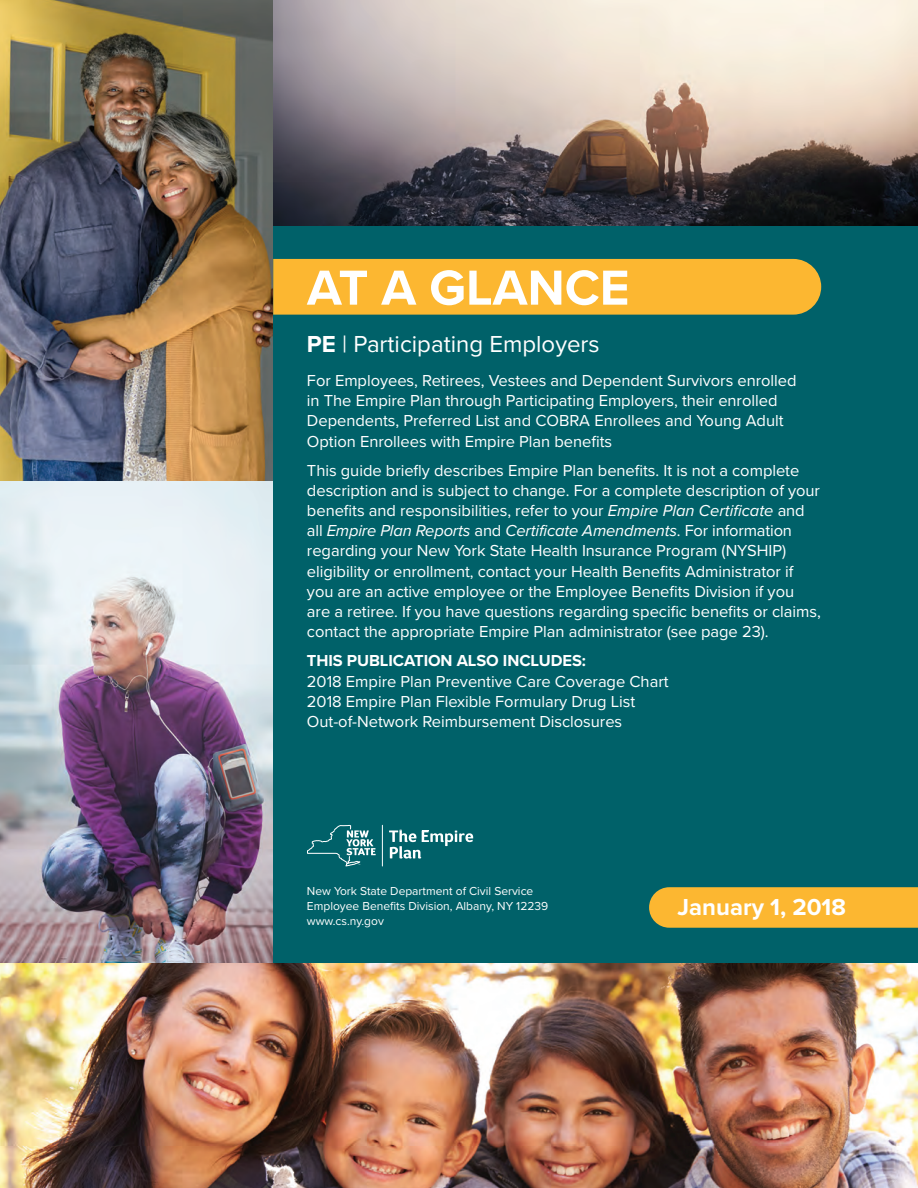
<style>
.page{position:relative;width:918px;height:1188px;background:#fff}
.page>*{position:absolute;margin:0;border:0;box-sizing:border-box;transform-origin:0 0}
._2018_AGG_FC_Title_3{font:700 51px "Proxima Nova";color:#fff}
._2018_AAG_FC_H1_16_1{font:24px "Proxima Nova";color:#fff}
._2018_AAG_FC_Date_16{font:700 24px "Proxima Nova";color:#fff}
._2018_AAG_FC_Body_11{font:16.5px/20.2px "Proxima Nova";letter-spacing:-.005em;color:#fff}
._2018_AAG_FC_Pubs_Li{font:16.5px "Proxima Nova";letter-spacing:-.005em;color:#fff}
._2018_AAG_FC_H2_11_1{font:700 16.5px "Proxima Nova";letter-spacing:-.005em;color:#fff}
._2018_AAG_FC_ebd_add{font:12px/15px "Proxima Nova";color:#fff}
.s1{font-weight:700}
.s2{font-style:italic}
</style>
<div class="page">
<img style="left:0;top:0;width:273px;height:482px">
<img style="left:0;top:482px;width:273px;height:481px">
<div style="left:273px;top:225px;width:645px;height:738px;background:#006169"></div>
<div style="left:273px;top:259px;width:548px;height:56px;background:#fcb731"></div>
<div style="left:649px;top:887px;width:269px;height:41px;background:#fcb731"></div>
<svg style="left:389px;top:830px;width:84px;height:29px"></svg>
<hr style="left:382px;top:825px;width:1px;height:41px;background:#fff">
<svg style="left:307px;top:825px;width:69px;height:42px"></svg>
<img style="left:0;top:963px;width:918px;height:225px">
<img style="left:273px;top:0;width:645px;height:225px">
<p class="_2018_AGG_FC_Title_3" style="left:307px;top:250px;width:324px">AT A GLANCE</p>
<p class="_2018_AAG_FC_H1_16_1" style="left:307px;top:326px;width:294px"><span class="s1">PE</span> | Participating Employers</p>
<p class="_2018_AAG_FC_Body_11" style="left:307px;top:370px;width:491px">For Employees, Retirees, Vestees and Dependent Survivors enrolled in The Empire Plan through Participating Employers, their enrolled Dependents, Preferred List and COBRA Enrollees and Young Adult Option Enrollees with Empire Plan benefits</p>
<p class="_2018_AAG_FC_Body_11" style="left:307px;top:459px;width:515px">This guide briefly describes Empire Plan benefits. It is not a complete description and is subject to change. For a complete description of your benefits and responsibilities, refer to your <span class="s2">Empire Plan Certificate</span> and all <span class="s2">Empire Plan Reports</span> and <span class="s2">Certificate Amendments</span>. For information regarding your New York State Health Insurance Program (NYSHIP) eligibility or enrollment, contact your Health Benefits Administrator if you are an active employee or the Employee Benefits Division if you are a retiree. If you have questions regarding specific benefits or claims, contact the appropriate Empire Plan administrator (see page 23).</p>
<p class="_2018_AAG_FC_H2_11_1" style="left:307px;top:649px;width:280px">THIS PUBLICATION ALSO INCLUDES:</p>
<p class="_2018_AAG_FC_Pubs_Li" style="left:307px;top:669px;width:363px">2018 Empire Plan Preventive Care Coverage Chart</p>
<p class="_2018_AAG_FC_Pubs_Li" style="left:307px;top:689px;width:330px">2018 Empire Plan Flexible Formulary Drug List</p>
<p class="_2018_AAG_FC_Pubs_Li" style="left:307px;top:709px;width:317px">Out-of-Network Reimbursement Disclosures</p>
<p class="_2018_AAG_FC_ebd_add" style="left:307px;top:883px;width:243px">New York State Department of Civil Service<br>Employee Benefits Division, Albany, NY 12239</p>
<p class="_2018_AAG_FC_ebd_add" style="left:307px;top:913px;width:78px">www.cs.ny.gov</p>
<p class="_2018_AAG_FC_Date_16" style="left:678px;top:890px;width:170px">January 1, 2018</p>
</div>
